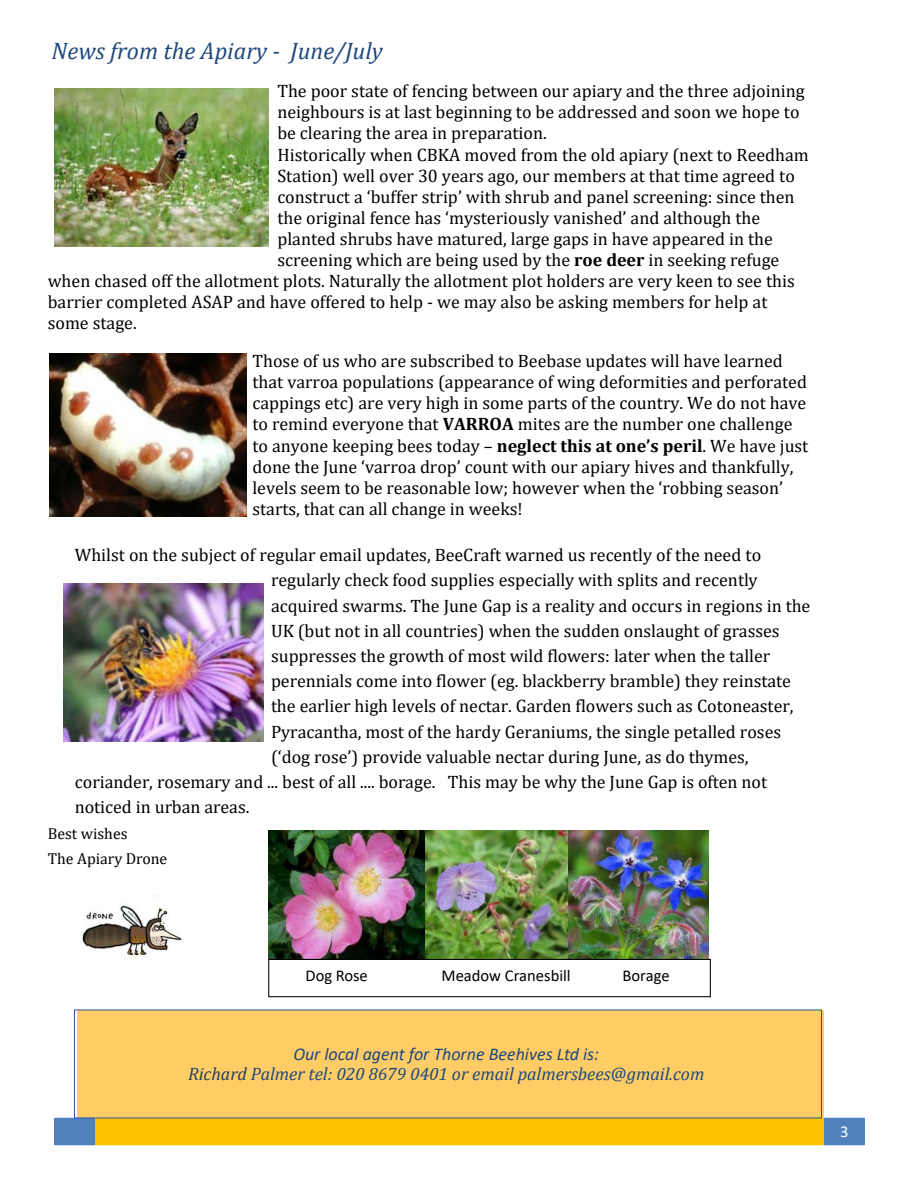
<style>
.page{position:relative;width:918px;height:1188px;background:#fff}
.page>*{position:absolute;margin:0;border:0;box-sizing:border-box;transform-origin:0 0}
.t1{font:italic 24px "Cambria";color:#1f497d}
.t2{font:18px/21px "Cambria";color:#000}
.t3{font:italic 18px "Cambria";color:#1f497d}
.t4{font:italic 18px "Calibri";color:#1f497d}
.t5{font:16.5px "Calibri";color:#000}
.t6{font:16.5px "Calibri";color:#fff}
.t7{font:15.9px/25.3px "Cambria";color:#000}
.s1{font-weight:700}
.s2{color:#244061}
</style>
<div class="page">
<hr style="left:55px;top:1118px;width:41px;height:1px;background:#4f81bd">
<hr style="left:55px;top:1145px;width:41px;height:1px;background:#4f81bd">
<div style="left:55px;top:1119px;width:41px;height:26px;background:#4f81bd"></div>
<hr style="left:96px;top:1118px;width:728px;height:1px;background:#ffc000">
<hr style="left:96px;top:1145px;width:728px;height:1px;background:#ffc000">
<div style="left:96px;top:1119px;width:728px;height:26px;background:#ffc000"></div>
<hr style="left:824px;top:1118px;width:41px;height:1px;background:#4f81bd">
<hr style="left:824px;top:1145px;width:41px;height:1px;background:#4f81bd">
<div style="left:824px;top:1119px;width:41px;height:26px;background:#4f81bd"></div>
<div style="left:77px;top:1010px;width:747px;height:108px;background:#fc6"></div>
<img style="left:54px;top:88px;width:214px;height:159px">
<img style="left:50px;top:354px;width:197px;height:163px">
<img style="left:82px;top:905px;width:100px;height:51px">
<img style="left:269px;top:831px;width:440px;height:128px">
<div style="left:268px;top:959px;width:443px;height:38px;border:1px solid #000"></div>
<img style="left:63px;top:583px;width:201px;height:159px">
<h1 class="t1" style="left:51px;top:40px;width:333px">News from the Apiary - June/July</h1>
<p class="t2" style="left:277px;top:82px;width:529px">The poor state of fencing between our apiary and the three adjoining</p>
<p class="t2" style="left:277px;top:103px;width:524px">neighbours is at last beginning to be addressed and soon we hope to</p>
<p class="t2" style="left:277px;top:124px;width:271px">be clearing the area in preparation.</p>
<p class="t2" style="left:277px;top:145px;width:533px">Historically when CBKA moved from the old apiary (next to Reedham</p>
<p class="t2" style="left:277px;top:166px;width:519px">Station) well over 30 years ago, our members at that time agreed to</p>
<p class="t2" style="left:277px;top:187px;width:519px">construct a ‘buffer strip’ with shrub and panel screening: since then</p>
<p class="t2" style="left:277px;top:208px;width:484px">the original fence has ‘mysteriously vanished’ and although the</p>
<p class="t2" style="left:277px;top:229px;width:497px">planted shrubs have matured, large gaps in have appeared in the</p>
<p class="t2" style="left:277px;top:250px;width:504px">screening which are being used by the <span class="s1">roe deer</span> in seeking refuge</p>
<p class="t2" style="left:48px;top:271px;width:749px">when chased off the allotment plots. Naturally the allotment plot holders are very keen to see this</p>
<p class="t2" style="left:48px;top:293px;width:721px">barrier completed ASAP and have offered to help - we may also be asking members for help at</p>
<p class="t2" style="left:48px;top:314px;width:90px">some stage.</p>
<p class="t2" style="left:252px;top:352px;width:557px">Those of us who are subscribed to Beebase updates will have learned that varroa populations (appearance of wing deformities and perforated cappings etc) are very high in some parts of the country. We do not have to remind everyone that <span class="s1">VARROA</span> mites are the number one challenge to anyone keeping bees today – <span class="s1">neglect this at one’s peril</span>. We have just done the June ‘varroa drop’ count with our apiary hives and thankfully, levels seem to be reasonable low; however when the ‘robbing season’ starts, that can all change in weeks!</p>
<p class="t2" style="left:75px;top:546px;width:688px">Whilst on the subject of regular email updates, BeeCraft warned us recently of the need to</p>
<p class="t2" style="left:271px;top:571px;width:488px">regularly check food supplies especially with splits and recently</p>
<p class="t2" style="left:271px;top:596px;width:541px">acquired swarms. The June Gap is a reality and occurs in regions in the</p>
<p class="t2" style="left:271px;top:621px;width:510px">UK (but not in all countries) when the sudden onslaught of grasses</p>
<p class="t2" style="left:271px;top:646px;width:501px">suppresses the growth of most wild flowers: later when the taller</p>
<p class="t2" style="left:271px;top:672px;width:522px">perennials come into flower (eg. blackberry bramble) they reinstate</p>
<p class="t2" style="left:271px;top:697px;width:524px">the earlier high levels of nectar. Garden flowers such as Cotoneaster,</p>
<p class="t2" style="left:271px;top:722px;width:512px">Pyracantha, most of the hardy Geraniums, the single petalled roses</p>
<p class="t2" style="left:271px;top:747px;width:479px">(‘dog rose’) provide valuable nectar during June, as do thymes,</p>
<p class="t2" style="left:75px;top:773px;width:694px">coriander, rosemary and ... best of all .... borage. This may be why the June Gap is often not</p>
<p class="t2" style="left:75px;top:798px;width:176px">noticed in urban areas.</p>
<p class="t7" style="left:48px;top:822px;width:121px">Best wishes<br>The Apiary Drone</p>
<p class="t5" style="left:306px;top:968px;width:64px">Dog Rose</p>
<p class="t5" style="left:442px;top:968px;width:131px">Meadow Cranesbill</p>
<p class="t5" style="left:623px;top:968px;width:49px">Borage</p>
<p class="t4" style="left:293px;top:1047px;width:307px">Our local agent for Thorne Beehives Ltd is:</p>
<p class="t3" style="left:188px;top:1066px;width:518px"><span class="s2">Richard</span> Palmer tel: 020 8679 0401 or email palmersbees@gmail.com</p>
<p class="t6" style="left:840px;top:1125px;width:10px">3</p>
</div>
